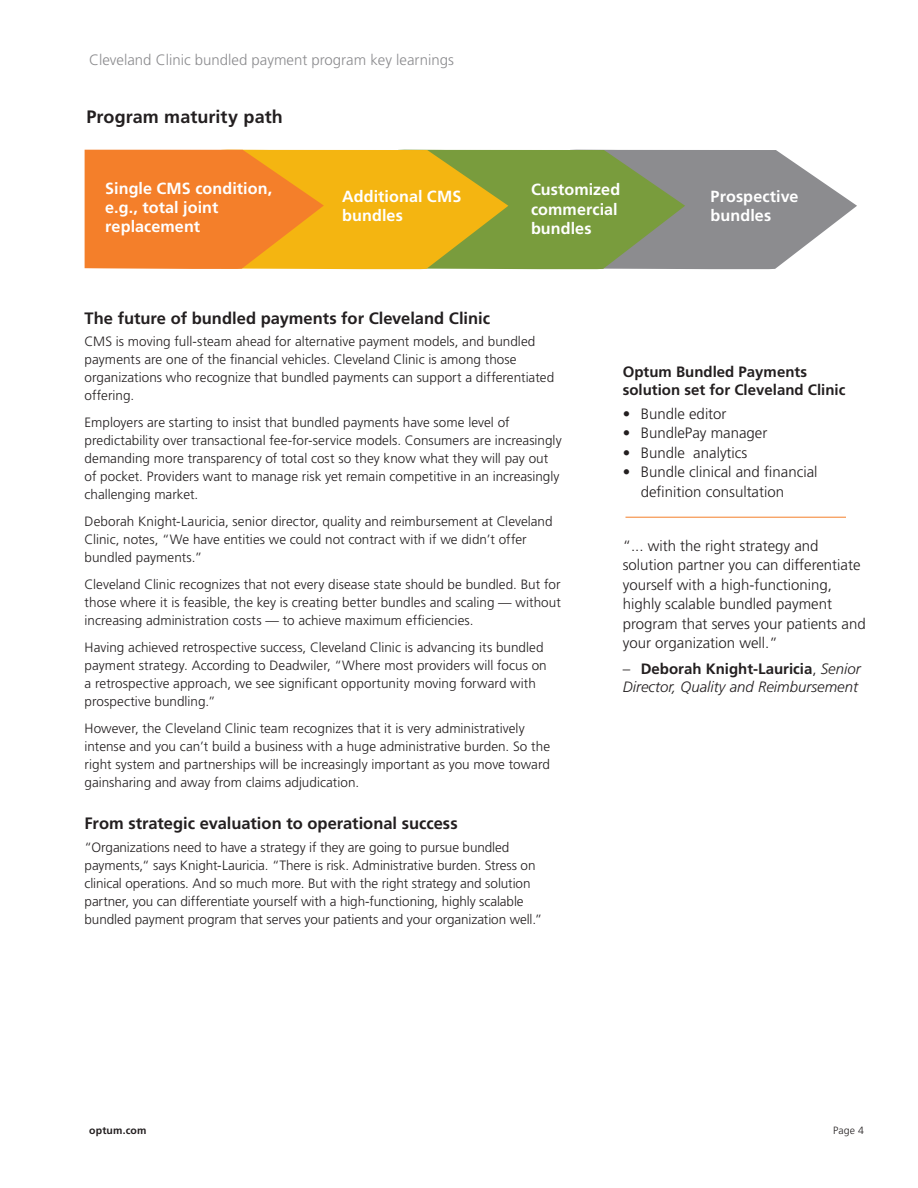
<style>
.page{position:relative;width:918px;height:1188px;background:#fff}
.page>*{position:absolute;margin:0;border:0;box-sizing:border-box;transform-origin:0 0}
.t1{font:700 18px "Frutiger LT Std";letter-spacing:.005em;color:#231f20}
.t2{font:700 16.5px "Frutiger LT Std";color:#231f20}
.t3{font:700 16.2px/19.4px "Frutiger LT Std";letter-spacing:.005em;color:#fff}
.t4{font:300 15px/19.5px "Frutiger LT Std";color:#231f20}
.t5{font:italic 300 15px/18px "Frutiger LT Std";color:#231f20}
.t6{font:700 15px/18px "Frutiger LT Std";color:#231f20}
.Title__Inside_Pages{font:300 15px "Frutiger LT Std";color:#8c8c8f}
.Body_copy{font:300 13.5px/18px "Frutiger LT Std";color:#231f20}
.t7{font:700 10.5px "Frutiger LT Std";letter-spacing:.02em;color:#231f20}
.t8{font:300 10.5px "Frutiger LT Std";color:#231f20}
.s1{font-style:normal}
.s2{font-weight:700;font-style:normal}
</style>
<div class="page">
<svg style="left:85px;top:149px;width:772px;height:121px;background:#c29d4d"></svg>
<hr style="left:626px;top:517px;width:220px;height:1px;background:#f47f2a">
<p class="Title__Inside_Pages" style="left:89px;top:52px;width:367px">Cleveland Clinic bundled payment program key learnings</p>
<p class="t1" style="left:86px;top:106px;width:198px">Program maturity path</p>
<p class="t3" style="left:105px;top:179px;width:168px">Single CMS condition, e.g., total joint replacement</p>
<p class="t3" style="left:342px;top:187px;width:121px">Additional CMS bundles</p>
<p class="t3" style="left:531px;top:180px;width:91px">Customized commercial bundles</p>
<p class="t3" style="left:711px;top:187px;width:89px">Prospective</p>
<p class="t3" style="left:711px;top:206px;width:62px">bundles</p>
<p class="t2" style="left:85px;top:308px;width:407px">The future of bundled payments for Cleveland Clinic</p>
<p class="Body_copy" style="left:85px;top:333px;width:471px">CMS is moving full-steam ahead for alternative payment models, and bundled payments are one of the financial vehicles. Cleveland Clinic is among those organizations who recognize that bundled payments can support a differentiated offering.</p>
<p class="Body_copy" style="left:85px;top:414px;width:479px">Employers are starting to insist that bundled payments have some level of predictability over transactional fee-for-service models. Consumers are increasingly demanding more transparency of total cost so they know what they will pay out of pocket. Providers want to manage risk yet remain competitive in an increasingly challenging market.</p>
<p class="Body_copy" style="left:85px;top:513px;width:470px">Deborah Knight-Lauricia, senior director, quality and reimbursement at Cleveland<br>Clinic, notes, “We have entities we could not contract with if we didn’t offer bundled payments.”</p>
<p class="Body_copy" style="left:85px;top:576px;width:478px;text-align:justify">Cleveland Clinic recognizes that not every disease state should be bundled. But for those where it is feasible, the key is creating better bundles and scaling — without increasing administration costs — to achieve maximum efficiencies.</p>
<p class="Body_copy" style="left:85px;top:639px;width:464px">Having achieved retrospective success, Cleveland Clinic is advancing its bundled payment strategy. According to Deadwiler, “Where most providers will focus on a retrospective approach, we see significant opportunity moving forward with prospective bundling.”</p>
<p class="Body_copy" style="left:85px;top:720px;width:467px">However, the Cleveland Clinic team recognizes that it is very administratively intense and you can’t build a business with a huge administrative burden. So the right system and partnerships will be increasingly important as you move toward gainsharing and away from claims adjudication.</p>
<p class="t2" style="left:85px;top:814px;width:375px">From strategic evaluation to operational success</p>
<p class="Body_copy" style="left:85px;top:838px;width:459px">“Organizations need to have a strategy if they are going to pursue bundled payments,“ says Knight-Lauricia. “There is risk. Administrative burden. Stress on clinical operations. And so much more. But with the right strategy and solution partner, you can differentiate yourself with a high-functioning, highly scalable bundled payment program that serves your patients and your organization well.”</p>
<p class="t6" style="left:623px;top:363px;width:224px">Optum Bundled Payments solution set for Cleveland Clinic</p>
<p class="t4" style="left:623px;top:404px;width:105px">• Bundle editor</p>
<p class="t4" style="left:623px;top:423px;width:146px">• BundlePay manager</p>
<p class="t4" style="left:623px;top:443px;width:126px">• Bundle analytics</p>
<p class="t4" style="left:641px;top:462px;width:178px;text-indent:-18px">• Bundle clinical and financial definition consultation</p>
<p class="t4" style="left:623px;top:536px;width:245px">“... with the right strategy and solution partner you can differentiate yourself with a high-functioning, highly scalable bundled payment program that serves your patients and your organization well.”</p>
<p class="t5" style="left:623px;top:660px;width:240px"><span class="s1">–</span> <span class="s2">Deborah Knight-Lauricia</span><span class="s1">,</span> Senior<br>Director, Quality and Reimbursement</p>
<p class="t7" style="left:89px;top:1124px;width:59px">optum.com</p>
<p class="t8" style="left:833px;top:1124px;width:32px">Page 4</p>
</div>
